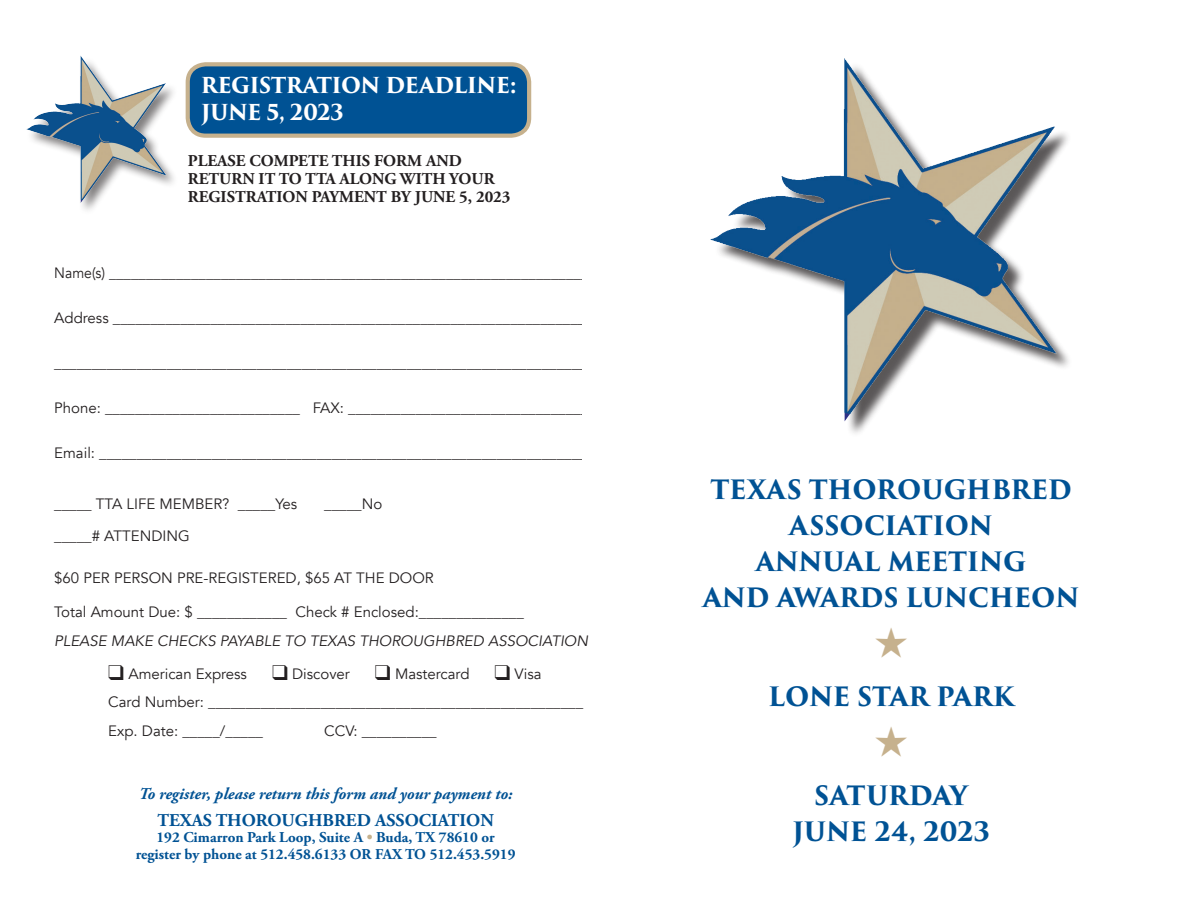
<style>
.page{position:relative;width:1188px;height:918px;background:#fff}
.page>*{position:absolute;margin:0;border:0;box-sizing:border-box;transform-origin:0 0}
.t1{font:700 25.95px/36px "Trajan Pro 3";letter-spacing:-.005em;color:#005294;text-align:center}
.t2{font:700 21.45px/27px "Trajan Pro 3";letter-spacing:-.025em;color:#fff}
.t3{font:700 18px "Adobe Garamond Pro";color:#005294}
.t4{font:700 16.5px/18px "Adobe Garamond Pro";color:#231f20}
.t5{font:italic 700 16.5px "Adobe Garamond Pro";color:#005294}
.t6{font:15px/28.5px "Avenir";color:#231f20}
.t7{font:700 15px/16.5px "Adobe Garamond Pro";color:#005294;text-align:center}
.t8{font:15px "Avenir";color:#231f20;scale:.93 1}
.t9{font:italic 15px "Avenir";color:#231f20}
.s1{color:#c6b18d}
</style>
<div class="page">
<img style="left:710px;top:58px;width:359px;height:375px">
<div style="left:188px;top:64px;width:341px;height:72px;background:#005294;border-radius:18px"></div>
<div style="left:186px;top:62px;width:345px;height:76px;border:4px solid #c6b18d;border-radius:18px"></div>
<img style="left:26px;top:55px;width:204px;height:155px">
<h2 class="t2" style="left:201px;top:72px;width:317px">REGISTRATION DEADLINE:<br>JUNE 5, 2023</h2>
<p class="t4" style="left:188px;top:152px;width:324px">PLEASE COMPETE THIS FORM AND<br>RETURN IT TO TTA ALONG WITH YOUR<br>REGISTRATION PAYMENT BY JUNE 5, 2023</p>
<p class="t8" style="left:54px;top:264px;width:576px">Name(s) ________________________________________________________________</p>
<p class="t6" style="left:54px;top:304px;width:540px">Address ________________________________________________________________</p>
<p class="t6" style="left:54px;top:349px;width:542px">________________________________________________________________________</p>
<p class="t6" style="left:54px;top:394px;width:543px">Phone: __________________________ FAX: _________________________________</p>
<p class="t6" style="left:54px;top:439px;width:542px">Email: __________________________________________________________________</p>
<p class="t6" style="left:54px;top:490px;width:245px">_____ TTA LIFE MEMBER? _____Yes</p>
<p class="t6" style="left:324px;top:490px;width:60px">_____No</p>
<p class="t6" style="left:54px;top:521px;width:137px">_____# ATTENDING</p>
<p class="t6" style="left:54px;top:563px;width:381px">$60 PER PERSON PRE-REGISTERED, $65 AT THE DOOR</p>
<p class="t6" style="left:54px;top:598px;width:471px">Total Amount Due: $ ____________ Check # Enclosed:______________</p>
<p class="t9" style="left:54px;top:631px;width:535px">PLEASE MAKE CHECKS PAYABLE TO TEXAS THOROUGHBRED ASSOCIATION</p>
<p class="t6" style="left:108px;top:659px;width:477px">❑ American Express ❑ Discover ❑ Mastercard ❑ Visa<br>Card Number: __________________________________________________<br>Exp. Date: _____/_____</p>
<p class="t6" style="left:324px;top:716px;width:114px">CCV: __________</p>
<p class="t5" style="left:139px;top:784px;width:375px">To register, please return this form and your payment to:</p>
<p class="t3" style="left:157px;top:809px;width:338px">TEXAS THOROUGHBRED ASSOCIATION</p>
<p class="t7" style="left:136px;top:829px;width:381px">192 Cimarron Park Loop, Suite A <span class="s1">•</span> Buda, TX 78610 or register by phone at 512.458.6133 OR FAX TO 512.453.5919</p>
<h1 class="t1" style="left:703px;top:473px;width:378px">TEXAS THOROUGHBRED<br>ASSOCIATION<br>ANNUAL MEETING<br>AND AWARDS LUNCHEON</h1>
<h1 class="t1" style="left:768px;top:680px;width:248px">LONE STAR PARK</h1>
<h1 class="t1" style="left:792px;top:779px;width:200px">SATURDAY<br>JUNE 24, 2023</h1>
</div>
